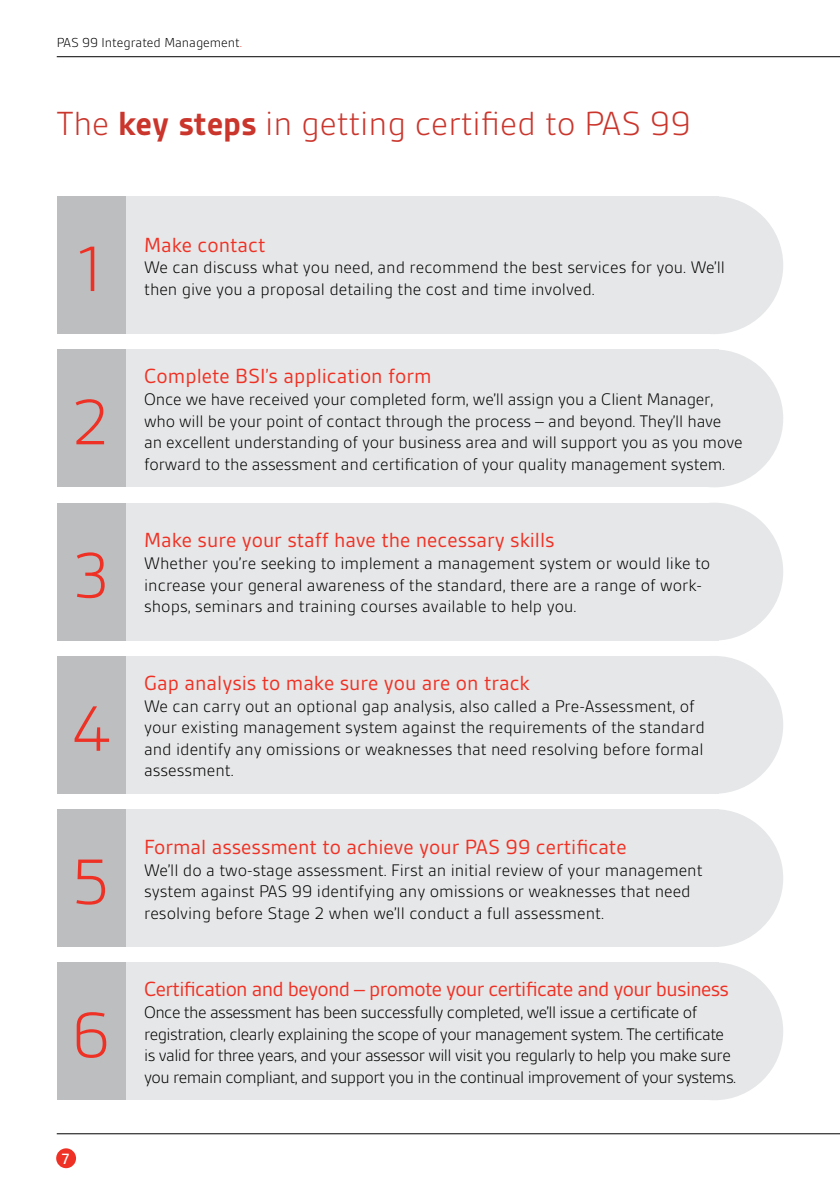
<style>
.page{position:relative;width:840px;height:1191px;background:#fff}
.page>*{position:absolute;margin:0;border:0;box-sizing:border-box;transform-origin:0 0}
.t1{font:300 69px "BSI Gesta";color:#ee3124}
.t2{font:300 36px "BSI Gesta";color:#ca352c}
.t3{font:22px "BSI Gesta";color:#ee3124}
.t4{font:22px "BSI Gesta";letter-spacing:-.03em;color:#ee3124}
.t5{font:300 18px/21.6px "BSI Gesta";color:#000}
.t6{font:300 18px/21.6px "BSI Gesta";letter-spacing:-.03em;color:#000}
.t7{font:500 16px "BSI Gesta";color:#fff}
.t8{font:300 14px "BSI Gesta";color:#000}
.s1{color:#ee3124}
.s2{font-weight:700}
</style>
<div class="page">
<hr style="left:57px;top:56px;width:782px;height:1px;background:#000">
<hr style="left:57px;top:1133px;width:782px;height:1px;background:#000">
<div style="left:56px;top:1148px;width:20px;height:20px;background:#ee3124;border-radius:50%"></div>
<div style="left:125px;top:962px;width:593px;height:138px;background:#e6e7e8"></div>
<div style="left:125px;top:656px;width:593px;height:138px;background:#e6e7e8"></div>
<div style="left:125px;top:349px;width:593px;height:138px;background:#e6e7e8"></div>
<div style="left:125px;top:809px;width:593px;height:138px;background:#e6e7e8"></div>
<div style="left:125px;top:503px;width:593px;height:137px;background:#e6e7e8"></div>
<div style="left:125px;top:196px;width:593px;height:138px;background:#e6e7e8"></div>
<div style="left:57px;top:962px;width:68px;height:138px;background:#bcbec0"></div>
<div style="left:57px;top:656px;width:68px;height:138px;background:#bcbec0"></div>
<div style="left:57px;top:349px;width:68px;height:138px;background:#bcbec0"></div>
<div style="left:57px;top:809px;width:68px;height:138px;background:#bcbec0"></div>
<div style="left:57px;top:503px;width:68px;height:137px;background:#bcbec0"></div>
<div style="left:57px;top:196px;width:68px;height:138px;background:#bcbec0"></div>
<div style="left:645px;top:962px;width:137px;height:138px;background:#e6e7e8;border-radius:50%"></div>
<div style="left:645px;top:656px;width:137px;height:138px;background:#e6e7e8;border-radius:50%"></div>
<div style="left:645px;top:349px;width:137px;height:138px;background:#e6e7e8;border-radius:50%"></div>
<div style="left:645px;top:809px;width:137px;height:138px;background:#e6e7e8;border-radius:50%"></div>
<div style="left:645px;top:503px;width:137px;height:137px;background:#e6e7e8;border-radius:50%"></div>
<div style="left:645px;top:196px;width:137px;height:138px;background:#e6e7e8;border-radius:50%"></div>
<p class="t8" style="left:57px;top:36px;width:187px">PAS 99 Integrated Management<span class="s1">.</span></p>
<h2 class="t2" style="left:57px;top:105px;width:635px">The <span class="s2">key steps</span> in getting certified to PAS 99</h2>
<h1 class="t1" style="left:78px;top:233px;width:27px">1</h1>
<h1 class="t1" style="left:71px;top:387px;width:41px">2</h1>
<h1 class="t1" style="left:74px;top:540px;width:36px">3</h1>
<h1 class="t1" style="left:72px;top:693px;width:40px">4</h1>
<h1 class="t1" style="left:72px;top:846px;width:40px">5</h1>
<h1 class="t1" style="left:71px;top:999px;width:41px">6</h1>
<p class="t7" style="left:62px;top:1150px;width:10px">7</p>
<p class="t3" style="left:144px;top:233px;width:123px">Make contact</p>
<p class="t5" style="left:144px;top:257px;width:582px">We can discuss what you need, and recommend the best services for you. We’ll then give you a proposal detailing the cost and time involved.</p>
<p class="t3" style="left:144px;top:365px;width:289px">Complete BSI’s application form</p>
<p class="t5" style="left:144px;top:388px;width:599px">Once we have received your completed form, we’ll assign you a Client Manager, who will be your point of contact through the process – and beyond. They’ll have an excellent understanding of your business area and will support you as you move forward to the assessment and certification of your quality management system.</p>
<p class="t3" style="left:144px;top:529px;width:412px">Make sure your staff have the necessary skills</p>
<p class="t5" style="left:144px;top:552px;width:567px">Whether you’re seeking to implement a management system or would like to increase your general awareness of the standard, there are a range of work&shy;shops, seminars and training courses available to help you.</p>
<p class="t3" style="left:144px;top:671px;width:387px">Gap analysis to make sure you are on track</p>
<p class="t5" style="left:144px;top:695px;width:562px">We can carry out an optional gap analysis, also called a Pre-Assessment, of your existing management system against the requirements of the standard and identify any omissions or weaknesses that need resolving before formal assessment.</p>
<p class="t3" style="left:144px;top:835px;width:483px">Formal assessment to achieve your PAS 99 certificate</p>
<p class="t5" style="left:144px;top:859px;width:559px">We’ll do a two-stage assessment. First an initial review of your management system against PAS 99 identifying any omissions or weaknesses that need resolving before Stage 2 when we’ll conduct a full assessment.</p>
<p class="t4" style="left:144px;top:978px;width:586px">Certification and beyond – promote your certificate and your business</p>
<p class="t6" style="left:144px;top:1001px;width:593px">Once the assessment has been successfully completed, we’ll issue a certificate of registration, clearly explaining the scope of your management system. The certificate is valid for three years, and your assessor will visit you regularly to help you make sure you remain compliant, and support you in the continual improvement of your systems.</p>
</div>
